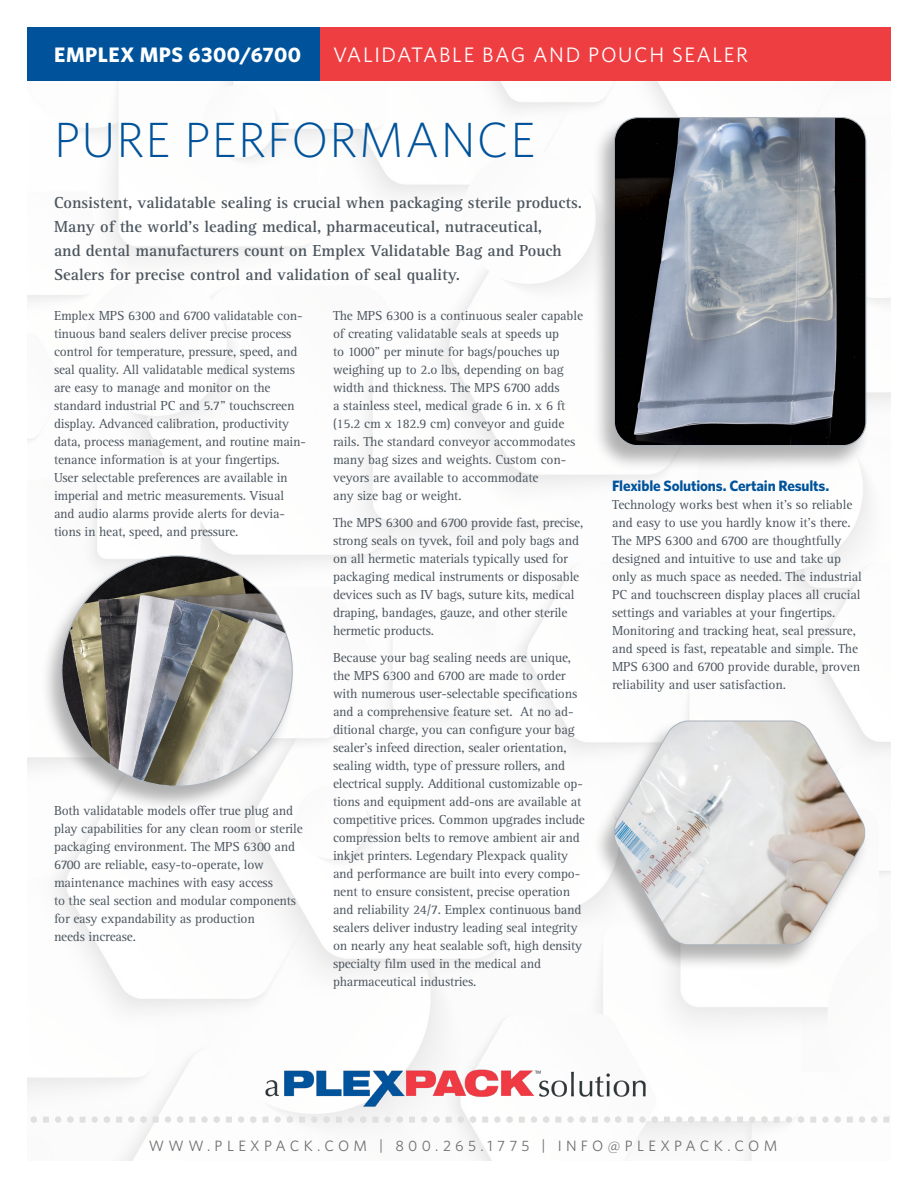
<style>
.page{position:relative;width:918px;height:1188px;background:#fff}
.page>*{position:absolute;margin:0;border:0;box-sizing:border-box;transform-origin:0 0}
.t1{font:300 49.5px "Whitney";letter-spacing:.025em;color:#00539b}
.t2{font:21px "Whitney";letter-spacing:.075em;color:#fff}
.t3{font:700 21px "Whitney";letter-spacing:.025em;color:#fff}
.t4{font:700 16.5px/24px "Rotis Serif Std";color:#4c565f}
.t5{font:15px "Whitney";letter-spacing:.29em;color:#6d6e71}
.t6{font:700 15px "Whitney";letter-spacing:-.01em;color:#00539b}
.t7{font:13.5px/18px "Rotis Serif Std";letter-spacing:-.015em;color:#4c565f}
</style>
<div class="page">
<img style="left:27px;top:80px;width:864px;height:1081px">
<img style="left:262px;top:1068px;width:388px;height:39px">
<svg style="left:31px;top:1116px;width:6px;height:7px"></svg>
<svg style="left:43px;top:1117px;width:6px;height:6px"></svg>
<div style="left:55px;top:1116px;width:6px;height:7px;background:#e0e0e0;border-radius:50%"></div>
<svg style="left:67px;top:1116px;width:7px;height:7px"></svg>
<svg style="left:80px;top:1117px;width:6px;height:6px"></svg>
<div style="left:92px;top:1116px;width:6px;height:7px;background:#e0e0e0;border-radius:50%"></div>
<svg style="left:104px;top:1116px;width:6px;height:7px"></svg>
<svg style="left:116px;top:1117px;width:6px;height:6px"></svg>
<div style="left:128px;top:1116px;width:7px;height:7px;background:#e0e0e0;border-radius:50%"></div>
<svg style="left:140px;top:1116px;width:7px;height:7px"></svg>
<svg style="left:153px;top:1117px;width:6px;height:6px"></svg>
<div style="left:165px;top:1116px;width:6px;height:7px;background:#e0e0e0;border-radius:50%"></div>
<svg style="left:177px;top:1116px;width:6px;height:7px"></svg>
<svg style="left:189px;top:1117px;width:6px;height:6px"></svg>
<div style="left:201px;top:1116px;width:7px;height:7px;background:#e0e0e0;border-radius:50%"></div>
<svg style="left:214px;top:1116px;width:6px;height:7px"></svg>
<svg style="left:226px;top:1117px;width:6px;height:6px"></svg>
<div style="left:238px;top:1116px;width:6px;height:7px;background:#e0e0e0;border-radius:50%"></div>
<svg style="left:250px;top:1116px;width:6px;height:7px"></svg>
<svg style="left:262px;top:1117px;width:6px;height:6px"></svg>
<div style="left:274px;top:1116px;width:7px;height:7px;background:#e0e0e0;border-radius:50%"></div>
<svg style="left:287px;top:1116px;width:6px;height:7px"></svg>
<svg style="left:299px;top:1117px;width:6px;height:6px"></svg>
<div style="left:311px;top:1116px;width:6px;height:7px;background:#e0e0e0;border-radius:50%"></div>
<svg style="left:323px;top:1116px;width:7px;height:7px"></svg>
<svg style="left:336px;top:1117px;width:6px;height:6px"></svg>
<div style="left:348px;top:1116px;width:6px;height:7px;background:#e0e0e0;border-radius:50%"></div>
<svg style="left:360px;top:1116px;width:6px;height:7px"></svg>
<svg style="left:372px;top:1117px;width:6px;height:6px"></svg>
<div style="left:384px;top:1116px;width:7px;height:7px;background:#e0e0e0;border-radius:50%"></div>
<svg style="left:397px;top:1116px;width:6px;height:7px"></svg>
<svg style="left:409px;top:1117px;width:6px;height:6px"></svg>
<div style="left:421px;top:1116px;width:6px;height:7px;background:#e0e0e0;border-radius:50%"></div>
<svg style="left:433px;top:1116px;width:7px;height:7px"></svg>
<svg style="left:446px;top:1117px;width:6px;height:6px"></svg>
<div style="left:458px;top:1116px;width:6px;height:7px;background:#e0e0e0;border-radius:50%"></div>
<svg style="left:470px;top:1116px;width:6px;height:7px"></svg>
<svg style="left:482px;top:1117px;width:6px;height:6px"></svg>
<div style="left:494px;top:1116px;width:7px;height:7px;background:#e0e0e0;border-radius:50%"></div>
<svg style="left:506px;top:1116px;width:7px;height:7px"></svg>
<svg style="left:519px;top:1117px;width:6px;height:6px"></svg>
<div style="left:531px;top:1116px;width:6px;height:7px;background:#e0e0e0;border-radius:50%"></div>
<svg style="left:543px;top:1116px;width:6px;height:7px"></svg>
<svg style="left:555px;top:1117px;width:6px;height:6px"></svg>
<div style="left:567px;top:1116px;width:7px;height:7px;background:#e0e0e0;border-radius:50%"></div>
<svg style="left:580px;top:1116px;width:6px;height:7px"></svg>
<svg style="left:592px;top:1117px;width:6px;height:6px"></svg>
<div style="left:604px;top:1116px;width:6px;height:7px;background:#e0e0e0;border-radius:50%"></div>
<svg style="left:615px;top:1116px;width:6px;height:7px"></svg>
<svg style="left:627px;top:1117px;width:6px;height:6px"></svg>
<div style="left:639px;top:1116px;width:7px;height:7px;background:#e0e0e0;border-radius:50%"></div>
<svg style="left:652px;top:1116px;width:6px;height:7px"></svg>
<svg style="left:664px;top:1117px;width:6px;height:6px"></svg>
<div style="left:676px;top:1116px;width:6px;height:7px;background:#e0e0e0;border-radius:50%"></div>
<svg style="left:688px;top:1116px;width:6px;height:7px"></svg>
<svg style="left:700px;top:1117px;width:6px;height:6px"></svg>
<div style="left:713px;top:1116px;width:6px;height:7px;background:#e0e0e0;border-radius:50%"></div>
<svg style="left:725px;top:1116px;width:6px;height:7px"></svg>
<svg style="left:737px;top:1117px;width:6px;height:6px"></svg>
<div style="left:749px;top:1116px;width:6px;height:7px;background:#e0e0e0;border-radius:50%"></div>
<svg style="left:761px;top:1116px;width:7px;height:7px"></svg>
<svg style="left:774px;top:1117px;width:6px;height:6px"></svg>
<div style="left:786px;top:1116px;width:6px;height:7px;background:#e0e0e0;border-radius:50%"></div>
<svg style="left:798px;top:1116px;width:6px;height:7px"></svg>
<svg style="left:810px;top:1117px;width:6px;height:6px"></svg>
<div style="left:822px;top:1116px;width:7px;height:7px;background:#e0e0e0;border-radius:50%"></div>
<svg style="left:834px;top:1116px;width:7px;height:7px"></svg>
<svg style="left:847px;top:1117px;width:6px;height:6px"></svg>
<div style="left:859px;top:1116px;width:6px;height:7px;background:#e0e0e0;border-radius:50%"></div>
<svg style="left:871px;top:1116px;width:6px;height:7px"></svg>
<svg style="left:883px;top:1117px;width:6px;height:6px"></svg>
<div style="left:285px;top:27px;width:606px;height:53px;background:#ef3e42"></div>
<div style="left:27px;top:27px;width:293px;height:53px;background:#00539b"></div>
<div style="left:40px;top:555px;width:257px;height:257px;background:#000;opacity:.3"></div>
<img style="left:62px;top:556px;width:230px;height:230px;border-radius:115px">
<div style="left:592px;top:116px;width:279px;height:355px;background:#000;opacity:.3"></div>
<img style="left:614px;top:118px;width:252px;height:327px">
<div style="left:614px;top:117px;width:252px;height:329px;border:1px solid #acb4bc;border-radius:24px"></div>
<div style="left:592px;top:719px;width:278px;height:252px;background:#000;opacity:.3"></div>
<svg style="left:612px;top:720px;width:255px;height:226px"></svg>
<h2 class="t3" style="left:54px;top:40px;width:248px">EMPLEX MPS 6300/6700</h2>
<h2 class="t2" style="left:333px;top:40px;width:417px">VALIDATABLE BAG AND POUCH SEALER</h2>
<h1 class="t1" style="left:54px;top:106px;width:483px">PURE PERFORMANCE</h1>
<p class="t4" style="left:54px;top:191px;width:530px">Consistent, validatable sealing is crucial when packaging sterile products.<br>Many of the world’s leading medical, pharmaceutical, nutraceutical,<br>and dental manufacturers count on Emplex Validatable Bag and Pouch Sealers for precise control and validation of seal quality.</p>
<p class="t7" style="left:54px;top:307px;width:254px">Emplex MPS 6300 and 6700 validatable con&shy;tinuous band sealers deliver precise process control for temperature, pressure, speed, and seal quality. All validatable medical systems are easy to manage and monitor on the standard industrial PC and 5.7” touchscreen display. Advanced calibration, productivity data, process management, and routine main&shy;tenance information is at your fingertips.<br>User selectable preferences are available in imperial and metric measurements. Visual and audio alarms provide alerts for devia&shy;tions in heat, speed, and pressure.</p>
<p class="t7" style="left:333px;top:307px;width:252px">The MPS 6300 is a continuous sealer capable of creating validatable seals at speeds up<br>to 1000” per minute for bags/pouches up weighing up to 2.o lbs, depending on bag width and thickness. The MPS 6700 adds<br>a stainless steel, medical grade 6 in. x 6 ft (15.2 cm x 182.9 cm) conveyor and guide rails. The standard conveyor accommodates many bag sizes and weights. Custom con&shy;veyors are available to accommodate<br>any size bag or weight.</p>
<p class="t7" style="left:333px;top:514px;width:252px">The MPS 6300 and 6700 provide fast, precise, strong seals on tyvek, foil and poly bags and on all hermetic materials typically used for packaging medical instruments or disposable devices such as IV bags, suture kits, medical draping, bandages, gauze, and other sterile hermetic products.</p>
<p class="t7" style="left:333px;top:649px;width:254px">Because your bag sealing needs are unique, the MPS 6300 and 6700 are made to order with numerous user-selectable specifications and a comprehensive feature set. At no ad&shy;ditional charge, you can configure your bag sealer’s infeed direction, sealer orientation, sealing width, type of pressure rollers, and electrical supply. Additional customizable op&shy;tions and equipment add-ons are available at competitive prices. Common upgrades include compression belts to remove ambient air and inkjet printers. Legendary Plexpack quality and performance are built into every compo&shy;nent to ensure consistent, precise operation and reliability 24/7. Emplex continuous band sealers deliver industry leading seal integrity on nearly any heat sealable soft, high density specialty film used in the medical and pharmaceutical industries.</p>
<p class="t7" style="left:54px;top:802px;width:250px">Both validatable models offer true plug and play capabilities for any clean room or sterile packaging environment. The MPS 6300 and 6700 are reliable, easy-to-operate, low maintenance machines with easy access<br>to the seal section and modular components for easy expandability as production<br>needs increase.</p>
<p class="t6" style="left:612px;top:476px;width:219px">Flexible Solutions. Certain Results.</p>
<p class="t7" style="left:612px;top:496px;width:251px">Technology works best when it’s so reliable and easy to use you hardly know it’s there.<br>The MPS 6300 and 6700 are thoughtfully designed and intuitive to use and take up only as much space as needed. The industrial PC and touchscreen display places all crucial settings and variables at your fingertips.<br>Monitoring and tracking heat, seal pressure, and speed is fast, repeatable and simple. The MPS 6300 and 6700 provide durable, proven reliability and user satisfaction.</p>
<p class="t5" style="left:149px;top:1136px;width:630px">WWW.PLEXPACK.COM | 800.265.1775 | INFO@PLEXPACK.COM</p>
</div>
